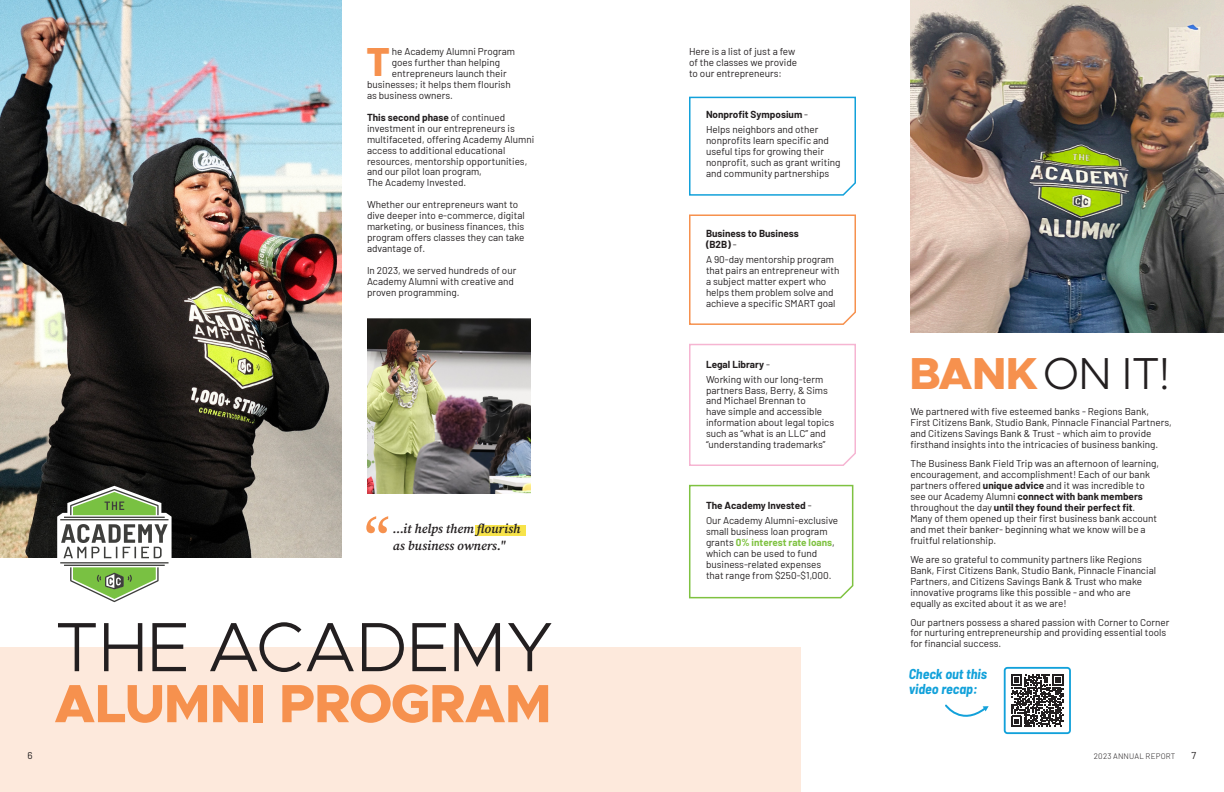
<style>
.page{position:relative;width:1224px;height:792px;background:#fff}
.page>*{position:absolute;margin:0;border:0;box-sizing:border-box;transform-origin:0 0}
.t1{font:300 70px "Metropolis";letter-spacing:-.025em;color:#231f20}
.t2{font:60px "Noto Serif";color:#f6914e}
.t3{font:800 54px "Metropolis";letter-spacing:-.025em;color:#f6914e}
.t4{font:300 45px "Metropolis";color:#231f20}
.t5{font:800 39.8px "Barlow";color:#f6914e}
.t6{font:italic 700 semi-condensed 14px/15px "Barlow";color:#12a1da}
.t7{font:italic 12.9px/16.9px "Source Serif Variable";color:#231f20}
.t8{font:10px/11px "Barlow";color:#231f20}
.t9{font:700 10px/11px "Barlow";letter-spacing:-.005em;color:#231f20}
.t10{font:300 8px "Barlow";letter-spacing:.02em;color:#231f20}
.s1{font-weight:700}
.s2{font-weight:400}
.s3{font-weight:700;color:#7fc241}
.s4{font-weight:800;color:#f6914e}
</style>
<div class="page">
<div style="left:0;top:647px;width:801px;height:145px;background:#fde9dc"></div>
<img style="left:0;top:0;width:342px;height:558px">
<svg style="left:689px;top:96px;width:167px;height:100px"></svg>
<svg style="left:689px;top:214px;width:167px;height:111px"></svg>
<svg style="left:689px;top:343px;width:167px;height:123px"></svg>
<svg style="left:689px;top:484px;width:165px;height:115px"></svg>
<img style="left:367px;top:318px;width:164px;height:176px">
<svg style="left:1011px;top:674px;width:53px;height:53px"></svg>
<div style="left:1004px;top:667px;width:67px;height:67px;border:2px solid #12a1da;border-radius:3px"></div>
<img style="left:910px;top:0;width:314px;height:333px">
<svg style="left:57px;top:486px;width:115px;height:117px"></svg>
<svg style="left:945px;top:704px;width:44px;height:13px"></svg>
<div style="left:475px;top:526px;width:51px;height:10px;background:#f7e34a"></div>
<p class="t5" style="left:366px;top:32px;width:25px">T</p>
<p class="t8" style="left:392px;top:45px;width:125px">he Academy Alumni Program</p>
<p class="t8" style="left:392px;top:56px;width:110px">goes further than helping</p>
<p class="t8" style="left:392px;top:67px;width:116px">entrepreneurs launch their</p>
<p class="t8" style="left:367px;top:78px;width:145px">businesses; it helps them flourish</p>
<p class="t8" style="left:367px;top:89px;width:88px">as business owners.</p>
<p class="t8" style="left:367px;top:111px;width:169px"><span class="s1">This second phase</span> of continued investment in our entrepreneurs is multifaceted, offering Academy Alumni access to additional educational resources, mentorship opportunities, and our pilot loan program,<br>The Academy Invested.</p>
<p class="t8" style="left:367px;top:198px;width:159px">Whether our entrepreneurs want to dive deeper into e-commerce, digital marketing, or business finances, this program offers classes they can take advantage of.</p>
<p class="t8" style="left:367px;top:264px;width:151px">In 2023, we served hundreds of our<br>Academy Alumni with creative and proven programming.</p>
<h1 class="t2" style="left:363px;top:496px;width:28px">“</h1>
<p class="t7" style="left:393px;top:520px;width:129px">...it helps them flourish as business owners."</p>
<h1 class="t1" style="left:54px;top:604px;width:503px">THE ACADEMY</h1>
<h1 class="t3" style="left:54px;top:669px;width:499px">ALUMNI PROGRAM</h1>
<p class="t8" style="left:689px;top:45px;width:110px">Here is a list of just a few of the classes we provide</p>
<p class="t8" style="left:689px;top:67px;width:94px">to our entrepreneurs:</p>
<p class="t8" style="left:706px;top:106px;width:114px;line-height:14.9px"><span class="s1">Nonprofit Symposium</span> -<br>Helps neighbors and other</p>
<p class="t8" style="left:706px;top:134px;width:136px">nonprofits learn specific and useful tips for growing their nonprofit, such as grant writing and community partnerships</p>
<p class="t9" style="left:706px;top:227px;width:94px">Business to Business (B2B) <span class="s2">-</span></p>
<p class="t8" style="left:706px;top:253px;width:135px">A 90-day mentorship program that pairs an entrepreneur with a subject matter expert who helps them problem solve and achieve a specific SMART goal</p>
<p class="t8" style="left:706px;top:356px;width:119px;line-height:14.9px"><span class="s1">Legal Library</span> -<br>Working with our long-term</p>
<p class="t8" style="left:706px;top:384px;width:130px">partners Bass, Berry, &amp; Sims and Michael Brennan to<br>have simple and accessible information about legal topics such as “what is an LLC” and “understanding trademarks”</p>
<p class="t8" style="left:706px;top:497px;width:134px;line-height:14.9px"><span class="s1">The Academy Invested</span> -<br>Our Academy Alumni-exclusive</p>
<p class="t8" style="left:706px;top:525px;width:130px">small business loan program grants <span class="s3">0% interest rate loans</span>, which can be used to fund business-related expenses that range from $250-$1,000.</p>
<h1 class="t4" style="left:909px;top:345px;width:262px"><span class="s4">BANK</span> ON IT!</h1>
<p class="t8" style="left:910px;top:406px;width:263px">We partnered with five esteemed banks - Regions Bank,<br>First Citizens Bank, Studio Bank, Pinnacle Financial Partners, and Citizens Savings Bank &amp; Trust - which aim to provide firsthand insights into the intricacies of business banking.</p>
<p class="t8" style="left:910px;top:457px;width:250px">The Business Bank Field Trip was an afternoon of learning, encouragement, and accomplishment! Each of our bank partners offered <span class="s1">unique advice</span> and it was incredible to see our Academy Alumni <span class="s1">connect with bank members </span>throughout the day <span class="s1">until they found their perfect fit</span>.<br>Many of them opened up their first business bank account and met their banker- beginning what we know will be a fruitful relationship.</p>
<p class="t8" style="left:910px;top:553px;width:247px">We are so grateful to community partners like Regions Bank, First Citizens Bank, Studio Bank, Pinnacle Financial Partners, and Citizens Savings Bank &amp; Trust who make innovative programs like this possible - and who are equally as excited about it as we are!</p>
<p class="t8" style="left:910px;top:616px;width:261px">Our partners possess a shared passion with Corner to Corner for nurturing entrepreneurship and providing essential tools for financial success.</p>
<p class="t6" style="left:909px;top:666px;width:80px">Check out this video recap:</p>
<p class="t8" style="left:27px;top:749px;width:7px">6</p>
<p class="t10" style="left:1094px;top:750px;width:83px">2023 ANNUAL REPORT</p>
<p class="t8" style="left:1192px;top:749px;width:6px">7</p>
</div>
